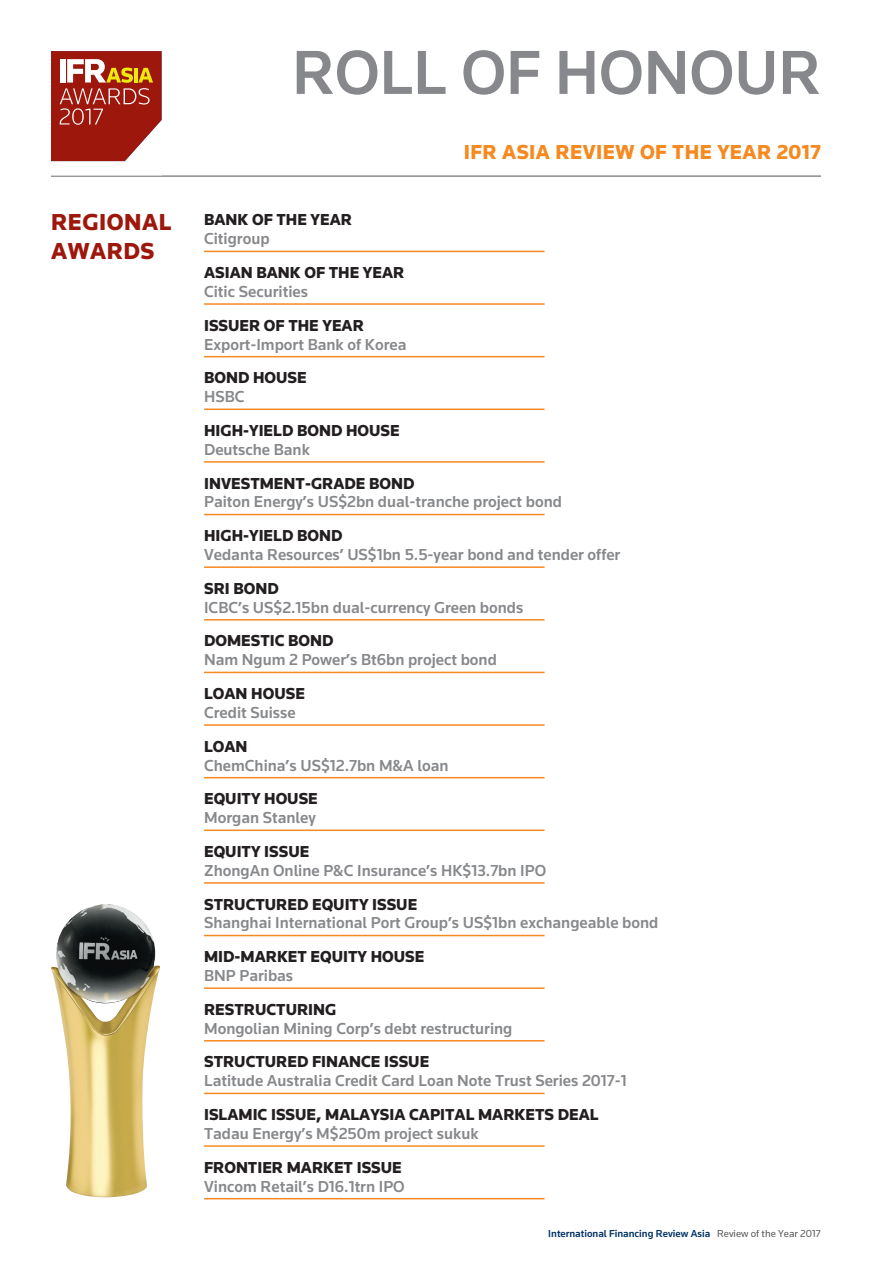
<style>
.page{position:relative;width:893px;height:1263px;background:#fff}
.page>*{position:absolute;margin:0;border:0;box-sizing:border-box;transform-origin:0 0}
.t1{font:500 64.5px "Knowledge";color:#86888b}
.t2{font:900 24px "Knowledge";letter-spacing:.02em;color:#9e170d}
.t3{font:900 21px "Knowledge";letter-spacing:.02em;color:#f6891f}
._05_Roll_of_Honour_R{font:500 16.5px "Knowledge";color:#86888b}
._05_Roll_of_Honour_R-2{font:900 16.5px "Knowledge";color:#231f20}
.t4{font:500 10.5px "Knowledge";color:#003265}
.s1{font-weight:400;color:#57585a}
</style>
<div class="page">
<svg style="left:51px;top:51px;width:111px;height:110px;background:#af4132"></svg>
<img style="left:51px;top:904px;width:109px;height:293px">
<hr style="left:51px;top:176px;width:770px;height:1px;background:#86888b">
<hr style="left:204px;top:251px;width:341px;height:1px;background:#f6891f">
<hr style="left:204px;top:303px;width:341px;height:2px;background:#f6891f">
<hr style="left:204px;top:356px;width:341px;height:1px;background:#f6891f">
<hr style="left:204px;top:408px;width:341px;height:2px;background:#f6891f">
<hr style="left:204px;top:461px;width:341px;height:2px;background:#f6891f">
<hr style="left:204px;top:514px;width:341px;height:1px;background:#f6891f">
<hr style="left:204px;top:566px;width:341px;height:2px;background:#f6891f">
<hr style="left:204px;top:619px;width:341px;height:1px;background:#f6891f">
<hr style="left:204px;top:672px;width:341px;height:1px;background:#f6891f">
<hr style="left:204px;top:724px;width:341px;height:2px;background:#f6891f">
<hr style="left:204px;top:777px;width:341px;height:1px;background:#f6891f">
<hr style="left:204px;top:829px;width:341px;height:2px;background:#f6891f">
<hr style="left:204px;top:882px;width:341px;height:2px;background:#f6891f">
<hr style="left:204px;top:935px;width:341px;height:1px;background:#f6891f">
<hr style="left:204px;top:987px;width:341px;height:2px;background:#f6891f">
<hr style="left:204px;top:1040px;width:341px;height:1px;background:#f6891f">
<hr style="left:204px;top:1093px;width:341px;height:1px;background:#f6891f">
<hr style="left:204px;top:1145px;width:341px;height:2px;background:#f6891f">
<hr style="left:204px;top:1198px;width:341px;height:1px;background:#f6891f">
<p class="t2" style="left:51px;top:207px;width:122px">REGIONAL</p>
<p class="t2" style="left:51px;top:236px;width:105px">AWARDS</p>
<p class="t1" style="left:292px;top:33px;width:530px">ROLL OF HONOUR</p>
<p class="t3" style="left:464px;top:139px;width:359px">IFR ASIA REVIEW OF THE YEAR 2017</p>
<p class="_05_Roll_of_Honour_R-2" style="left:204px;top:210px;width:149px">BANK OF THE YEAR</p>
<p class="_05_Roll_of_Honour_R" style="left:204px;top:229px;width:67px">Citigroup</p>
<p class="_05_Roll_of_Honour_R-2" style="left:204px;top:262px;width:202px">ASIAN BANK OF THE YEAR</p>
<p class="_05_Roll_of_Honour_R" style="left:204px;top:281px;width:105px">Citic Securities</p>
<p class="_05_Roll_of_Honour_R-2" style="left:204px;top:315px;width:161px">ISSUER OF THE YEAR</p>
<p class="_05_Roll_of_Honour_R" style="left:204px;top:334px;width:204px">Export-Import Bank of Korea</p>
<p class="_05_Roll_of_Honour_R-2" style="left:204px;top:368px;width:104px">BOND HOUSE</p>
<p class="_05_Roll_of_Honour_R" style="left:204px;top:386px;width:42px">HSBC</p>
<p class="_05_Roll_of_Honour_R-2" style="left:204px;top:420px;width:197px">HIGH-YIELD BOND HOUSE</p>
<p class="_05_Roll_of_Honour_R" style="left:204px;top:439px;width:107px">Deutsche Bank</p>
<p class="_05_Roll_of_Honour_R-2" style="left:204px;top:473px;width:212px">INVESTMENT-GRADE BOND</p>
<p class="_05_Roll_of_Honour_R" style="left:204px;top:492px;width:359px">Paiton Energy’s US$2bn dual-tranche project bond</p>
<p class="_05_Roll_of_Honour_R-2" style="left:204px;top:525px;width:140px">HIGH-YIELD BOND</p>
<p class="_05_Roll_of_Honour_R" style="left:204px;top:544px;width:418px">Vedanta Resources’ US$1bn 5.5-year bond and tender offer</p>
<p class="_05_Roll_of_Honour_R-2" style="left:204px;top:578px;width:76px">SRI BOND</p>
<p class="_05_Roll_of_Honour_R" style="left:204px;top:597px;width:321px">ICBC’s US$2.15bn dual-currency Green bonds</p>
<p class="_05_Roll_of_Honour_R-2" style="left:204px;top:631px;width:131px">DOMESTIC BOND</p>
<p class="_05_Roll_of_Honour_R" style="left:204px;top:650px;width:294px">Nam Ngum 2 Power’s Bt6bn project bond</p>
<p class="_05_Roll_of_Honour_R-2" style="left:204px;top:683px;width:102px">LOAN HOUSE</p>
<p class="_05_Roll_of_Honour_R" style="left:204px;top:702px;width:93px">Credit Suisse</p>
<p class="_05_Roll_of_Honour_R-2" style="left:204px;top:736px;width:45px">LOAN</p>
<p class="_05_Roll_of_Honour_R" style="left:204px;top:755px;width:246px">ChemChina’s US$12.7bn M&amp;A loan</p>
<p class="_05_Roll_of_Honour_R-2" style="left:204px;top:789px;width:115px">EQUITY HOUSE</p>
<p class="_05_Roll_of_Honour_R" style="left:204px;top:807px;width:113px">Morgan Stanley</p>
<p class="_05_Roll_of_Honour_R-2" style="left:204px;top:841px;width:107px">EQUITY ISSUE</p>
<p class="_05_Roll_of_Honour_R" style="left:204px;top:860px;width:344px">ZhongAn Online P&amp;C Insurance’s HK$13.7bn IPO</p>
<p class="_05_Roll_of_Honour_R-2" style="left:204px;top:894px;width:215px">STRUCTURED EQUITY ISSUE</p>
<p class="_05_Roll_of_Honour_R" style="left:204px;top:913px;width:456px">Shanghai International Port Group’s US$1bn exchangeable bond</p>
<p class="_05_Roll_of_Honour_R-2" style="left:204px;top:946px;width:222px">MID-MARKET EQUITY HOUSE</p>
<p class="_05_Roll_of_Honour_R" style="left:204px;top:965px;width:91px">BNP Paribas</p>
<p class="_05_Roll_of_Honour_R-2" style="left:204px;top:999px;width:134px">RESTRUCTURING</p>
<p class="_05_Roll_of_Honour_R" style="left:204px;top:1018px;width:310px">Mongolian Mining Corp’s debt restructuring</p>
<p class="_05_Roll_of_Honour_R-2" style="left:204px;top:1052px;width:227px">STRUCTURED FINANCE ISSUE</p>
<p class="_05_Roll_of_Honour_R" style="left:204px;top:1070px;width:424px">Latitude Australia Credit Card Loan Note Trust Series 2017-1</p>
<p class="_05_Roll_of_Honour_R-2" style="left:204px;top:1104px;width:396px">ISLAMIC ISSUE, MALAYSIA CAPITAL MARKETS DEAL</p>
<p class="_05_Roll_of_Honour_R" style="left:204px;top:1123px;width:276px">Tadau Energy’s M$250m project sukuk</p>
<p class="_05_Roll_of_Honour_R-2" style="left:204px;top:1157px;width:199px">FRONTIER MARKET ISSUE</p>
<p class="_05_Roll_of_Honour_R" style="left:204px;top:1176px;width:202px">Vincom Retail’s D16.1trn IPO</p>
<p class="t4" style="left:548px;top:1227px;width:274px">International Financing Review Asia <span class="s1">Review of the Year 2017</span></p>
</div>
